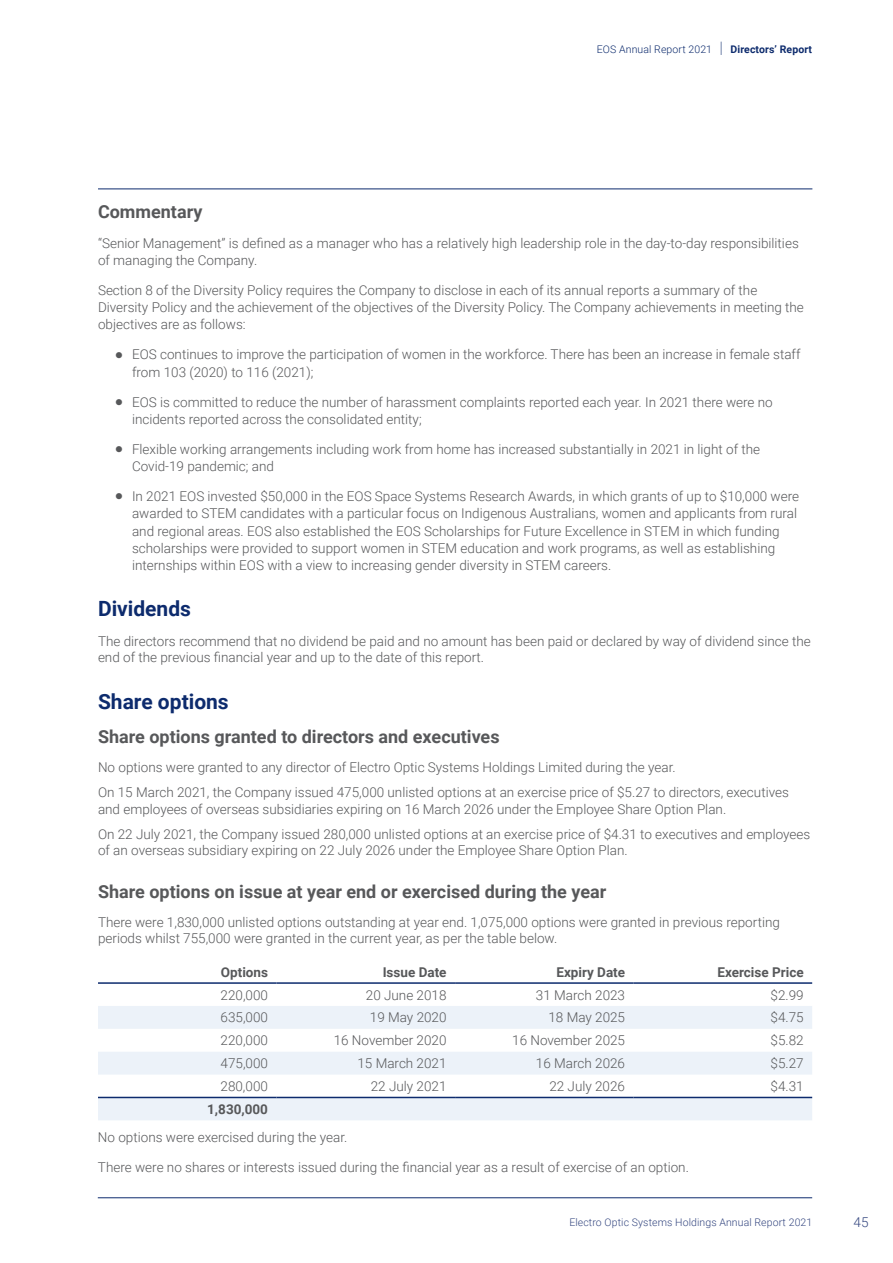
<style>
.page{position:relative;width:893px;height:1263px;background:#fff}
.page>*{position:absolute;margin:0;border:0;box-sizing:border-box;transform-origin:0 0}
.headings_L1{font:700 21px "Roboto";color:#0d2b6d}
.headings_L2{font:700 18px "Roboto";color:#57585a}
.Body{font:300 13.5px/17.2px "Roboto";color:#57585a}
.Fin_Table_Heading{font:700 13.5px "Roboto";color:#57585a}
.Body-2{font:700 13.5px "Roboto";color:#57585a}
.t1{font:300 13.5px "Roboto";color:#354780}
.t2{font:300 10.5px "Roboto";letter-spacing:.01em;color:#354780}
.Top_Header{font:300 10.5px "Roboto";letter-spacing:.01em;color:#0d2b6d}
.s1{font-size:15.75px}
.s2{font-weight:700}
</style>
<div class="page">
<hr style="left:98px;top:189px;width:714px;height:1px;background:#0d2b6d">
<hr style="left:98px;top:1197px;width:714px;height:1px;background:#0d2b6d">
<svg style="left:98px;top:1006px;width:714px;height:114px;fill:#ecf2f9"></svg>
<hr style="left:98px;top:982px;width:179px;height:2px;background:#0d2b6d">
<hr style="left:277px;top:982px;width:178px;height:2px;background:#0d2b6d">
<hr style="left:455px;top:982px;width:179px;height:2px;background:#0d2b6d">
<hr style="left:634px;top:982px;width:178px;height:2px;background:#0d2b6d">
<hr style="left:98px;top:1097px;width:179px;height:1px;background:#0d2b6d">
<hr style="left:277px;top:1097px;width:178px;height:1px;background:#0d2b6d">
<hr style="left:455px;top:1097px;width:179px;height:1px;background:#0d2b6d">
<hr style="left:634px;top:1097px;width:178px;height:1px;background:#0d2b6d">
<p class="Top_Header" style="left:597px;top:42px;width:217px">EOS Annual Report 2021 <span class="s1">|</span> <span class="s2">Directors’ Report</span></p>
<p class="headings_L2" style="left:98px;top:199px;width:106px">Commentary</p>
<p class="Body" style="left:98px;top:234px;width:702px">“Senior Management” is defined as a manager who has a relatively high leadership role in the day-to-day responsibilities of managing the Company.</p>
<p class="Body" style="left:98px;top:281px;width:707px">Section 8 of the Diversity Policy requires the Company to disclose in each of its annual reports a summary of the<br>Diversity Policy and the achievement of the objectives of the Diversity Policy. The Company achievements in meeting the objectives are as follows:</p>
<p class="Body" style="left:132px;top:345px;width:670px">EOS continues to improve the participation of women in the workforce. There has been an increase in female staff from 103 (2020) to 116 (2021);</p>
<p class="Body" style="left:132px;top:393px;width:642px">EOS is committed to reduce the number of harassment complaints reported each year. In 2021 there were no incidents reported across the consolidated entity;</p>
<p class="Body" style="left:132px;top:440px;width:630px">Flexible working arrangements including work from home has increased substantially in 2021 in light of the<br>Covid-19 pandemic; and</p>
<p class="Body" style="left:132px;top:487px;width:669px">In 2021 EOS invested $50,000 in the EOS Space Systems Research Awards, in which grants of up to $10,000 were awarded to STEM candidates with a particular focus on Indigenous Australians, women and applicants from rural and regional areas. EOS also established the EOS Scholarships for Future Excellence in STEM in which funding scholarships were provided to support women in STEM education and work programs, as well as establishing internships within EOS with a view to increasing gender diversity in STEM careers.</p>
<p class="headings_L1" style="left:98px;top:594px;width:94px">Dividends</p>
<p class="Body" style="left:98px;top:632px;width:714px;line-height:16.5px">The directors recommend that no dividend be paid and no amount has been paid or declared by way of dividend since the end of the previous financial year and up to the date of this report.</p>
<p class="headings_L1" style="left:98px;top:686px;width:132px">Share options</p>
<p class="headings_L2" style="left:98px;top:724px;width:403px">Share options granted to directors and executives</p>
<p class="Body" style="left:98px;top:758px;width:579px">No options were granted to any director of Electro Optic Systems Holdings Limited during the year.</p>
<p class="Body" style="left:98px;top:783px;width:692px;line-height:16.5px">On 15 March 2021, the Company issued 475,000 unlisted options at an exercise price of $5.27 to directors, executives and employees of overseas subsidiaries expiring on 16 March 2026 under the Employee Share Option Plan.</p>
<p class="Body" style="left:98px;top:825px;width:714px;line-height:16.5px">On 22 July 2021, the Company issued 280,000 unlisted options at an exercise price of $4.31 to executives and employees of an overseas subsidiary expiring on 22 July 2026 under the Employee Share Option Plan.</p>
<p class="headings_L2" style="left:98px;top:879px;width:510px">Share options on issue at year end or exercised during the year</p>
<p class="Body" style="left:98px;top:913px;width:683px;line-height:16.2px">There were 1,830,000 unlisted options outstanding at year end. 1,075,000 options were granted in previous reporting periods whilst 755,000 were granted in the current year, as per the table below.</p>
<p class="Fin_Table_Heading" style="left:221px;top:962px;width:49px">Options</p>
<p class="Fin_Table_Heading" style="left:383px;top:962px;width:65px">Issue Date</p>
<p class="Fin_Table_Heading" style="left:556px;top:962px;width:70px">Expiry Date</p>
<p class="Fin_Table_Heading" style="left:717px;top:962px;width:88px">Exercise Price</p>
<p class="Body" style="left:221px;top:986px;width:49px">220,000</p>
<p class="Body" style="left:366px;top:986px;width:82px">20 June 2018</p>
<p class="Body" style="left:536px;top:986px;width:91px">31 March 2023</p>
<p class="Body" style="left:770px;top:986px;width:35px">$2.99</p>
<p class="Body" style="left:221px;top:1008px;width:49px">635,000</p>
<p class="Body" style="left:370px;top:1008px;width:78px">19 May 2020</p>
<p class="Body" style="left:548px;top:1008px;width:78px">18 May 2025</p>
<p class="Body" style="left:770px;top:1008px;width:35px">$4.75</p>
<p class="Body" style="left:221px;top:1031px;width:49px">220,000</p>
<p class="Body" style="left:334px;top:1031px;width:114px">16 November 2020</p>
<p class="Body" style="left:512px;top:1031px;width:114px">16 November 2025</p>
<p class="Body" style="left:770px;top:1031px;width:35px">$5.82</p>
<p class="Body" style="left:221px;top:1054px;width:49px">475,000</p>
<p class="Body" style="left:357px;top:1054px;width:91px">15 March 2021</p>
<p class="Body" style="left:536px;top:1054px;width:91px">16 March 2026</p>
<p class="Body" style="left:770px;top:1054px;width:35px">$5.27</p>
<p class="Body" style="left:221px;top:1077px;width:49px">280,000</p>
<p class="Body" style="left:371px;top:1077px;width:77px">22 July 2021</p>
<p class="Body" style="left:549px;top:1077px;width:77px">22 July 2026</p>
<p class="Body" style="left:770px;top:1077px;width:35px">$4.31</p>
<p class="Body-2" style="left:207px;top:1100px;width:62px">1,830,000</p>
<p class="Body" style="left:98px;top:1128px;width:251px">No options were exercised during the year.</p>
<p class="Body" style="left:98px;top:1158px;width:592px">There were no shares or interests issued during the financial year as a result of exercise of an option.</p>
<p class="t2" style="left:569px;top:1215px;width:244px">Electro Optic Systems Holdings Annual Report 2021</p>
<p class="t1" style="left:853px;top:1213px;width:17px">45</p>
</div>
